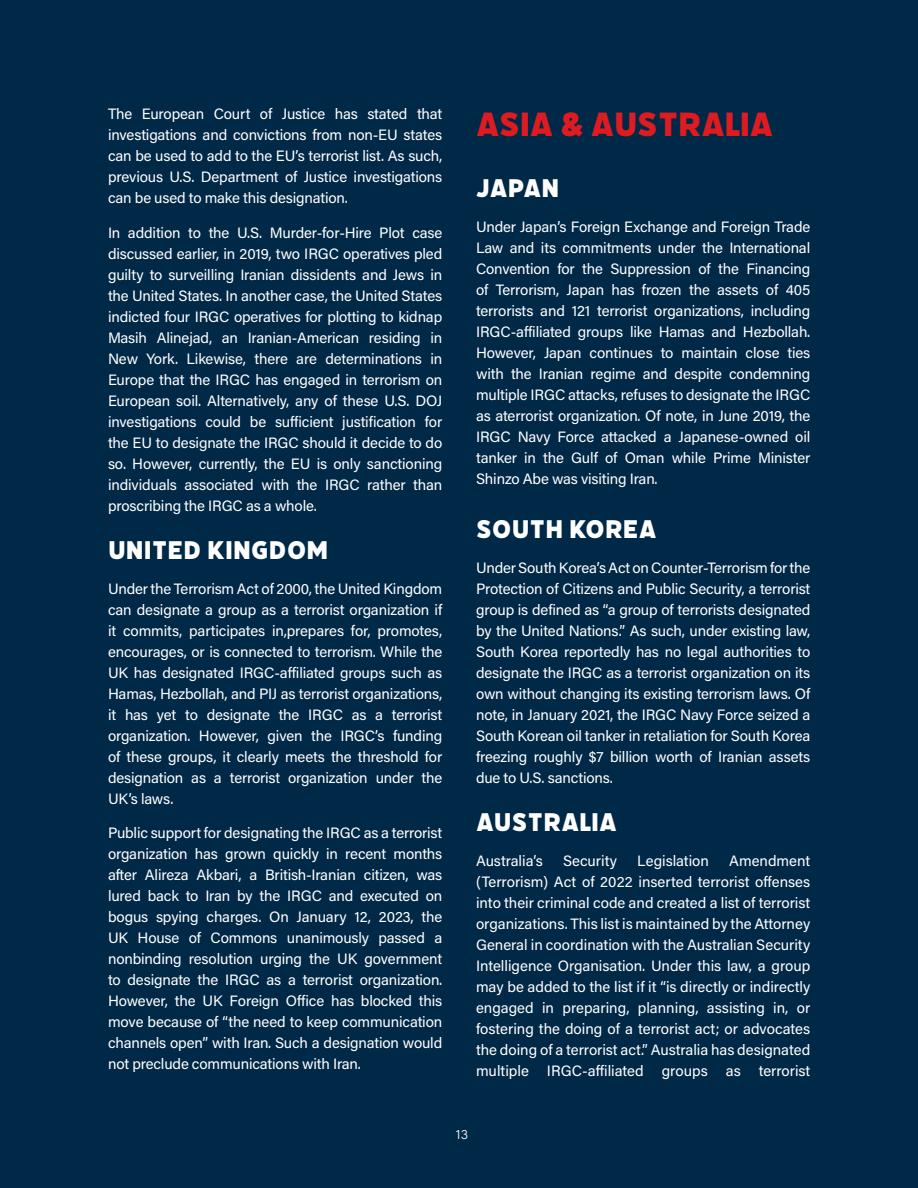
<style>
.page{position:relative;width:918px;height:1188px;background:#002947}
.page>*{position:absolute;margin:0;border:0;box-sizing:border-box;transform-origin:0 0}
.t1{font:37.5px "Filicudi Solid";letter-spacing:-.01em;color:#de1b21}
.t2{font:28.5px "Filicudi Solid";color:#fff}
.Body_Copy{font:15px/21px "Acumin Pro";letter-spacing:-.01em;color:#fff;text-align:justify}
.t3{font:300 13.5px "Acumin Pro";color:#fff}
</style>
<div class="page">
<p class="Body_Copy" style="left:108px;top:103px;width:336px">The European Court of Justice has stated that investigations and convictions from non-EU states can be used to add to the EU’s terrorist list. As such, previous U.S. Department of Justice investigations can be used to make this designation.</p>
<p class="Body_Copy" style="left:108px;top:221px;width:336px">In addition to the U.S. Murder-for-Hire Plot case discussed earlier, in 2019, two IRGC operatives pled guilty to surveilling Iranian dissidents and Jews in the United States. In another case, the United States indicted four IRGC operatives for plotting to kidnap Masih Alinejad, an Iranian-American residing in New York. Likewise, there are determinations in Europe that the IRGC has engaged in terrorism on European soil. Alternatively, any of these U.S. DOJ investigations could be sufficient justification for the EU to designate the IRGC should it decide to do so. However, currently, the EU is only sanctioning individuals associated with the IRGC rather than proscribing the IRGC as a whole.</p>
<p class="t2" style="left:108px;top:533px;width:17px">UNITED</p>
<p class="t2" style="left:207px;top:533px;width:35px">KINGDO</p>
<p class="t2" style="left:307px;top:533px;width:23px">M</p>
<p class="Body_Copy" style="left:108px;top:577px;width:336px">Under the Terrorism Act of 2000, the United Kingdom can designate a group as a terrorist organization if it commits, participates in,prepares for, promotes, encourages, or is connected to terrorism. While the UK has designated IRGC-affiliated groups such as Hamas, Hezbollah, and PIJ as terrorist organizations, it has yet to designate the IRGC as a terrorist organization. However, given the IRGC’s funding of these groups, it clearly meets the threshold for designation as a terrorist organization under the UK’s laws.</p>
<p class="Body_Copy" style="left:108px;top:822px;width:336px">Public support for designating the IRGC as a terrorist organization has grown quickly in recent months after Alireza Akbari, a British-Iranian citizen, was lured back to Iran by the IRGC and executed on bogus spying charges. On January 12, 2023, the UK House of Commons unanimously passed a nonbinding resolution urging the UK government to designate the IRGC as a terrorist organization.<br>However, the UK Foreign Office has blocked this move because of “the need to keep communication channels open” with Iran. Such a designation would not preclude communications with Iran.</p>
<p class="t1" style="left:476px;top:102px;width:184px">ASIA &amp; AUSTRA</p>
<p class="t1" style="left:725px;top:102px;width:32px">LIA</p>
<p class="t2" style="left:476px;top:171px;width:32px">JAPAN</p>
<p class="Body_Copy" style="left:476px;top:215px;width:336px">Under Japan’s Foreign Exchange and Foreign Trade Law and its commitments under the International Convention for the Suppression of the Financing of Terrorism, Japan has frozen the assets of 405 terrorists and 121 terrorist organizations, including IRGC-affiliated groups like Hamas and Hezbollah.<br>However, Japan continues to maintain close ties with the Iranian regime and despite condemning multiple IRGC attacks, refuses to designate the IRGC as aterrorist organization. Of note, in June 2019, the IRGC Navy Force attacked a Japanese-owned oil tanker in the Gulf of Oman while Prime Minister Shinzo Abe was visiting Iran.</p>
<p class="t2" style="left:476px;top:512px;width:147px">SOUTH KOREA</p>
<p class="Body_Copy" style="left:476px;top:557px;width:336px">Under South Korea’s Act on Counter-Terrorism for the Protection of Citizens and Public Security, a terrorist group is defined as “a group of terrorists designated by the United Nations.” As such, under existing law, South Korea reportedly has no legal authorities to designate the IRGC as a terrorist organization on its own without changing its existing terrorism laws. Of note, in January 2021, the IRGC Navy Force seized a South Korean oil tanker in retaliation for South Korea freezing roughly $7 billion worth of Iranian assets due to U.S. sanctions.</p>
<p class="t2" style="left:476px;top:805px;width:54px">AUSTRA</p>
<p class="t2" style="left:579px;top:805px;width:25px">LIA</p>
<p class="Body_Copy" style="left:476px;top:850px;width:68px">Australia’s</p>
<p class="Body_Copy" style="left:563px;top:850px;width:56px">Security</p>
<p class="Body_Copy" style="left:637px;top:850px;width:73px">Legislation</p>
<p class="Body_Copy" style="left:476px;top:850px;width:336px;text-indent:253px">Amendment (Terrorism) Act of 2022 inserted terrorist offenses into their criminal code and created a list of terrorist organizations. This list is maintained by the Attorney General in coordination with the Australian Security Intelligence Organisation. Under this law, a group may be added to the list if it “is directly or indirectly engaged in preparing, planning, assisting in, or fostering the doing of a terrorist act; or advocates the doing of a terrorist act.” Australia has designated multiple IRGC-affiliated groups as terrorist</p>
<p class="t3" style="left:456px;top:1125px;width:14px">13</p>
</div>
